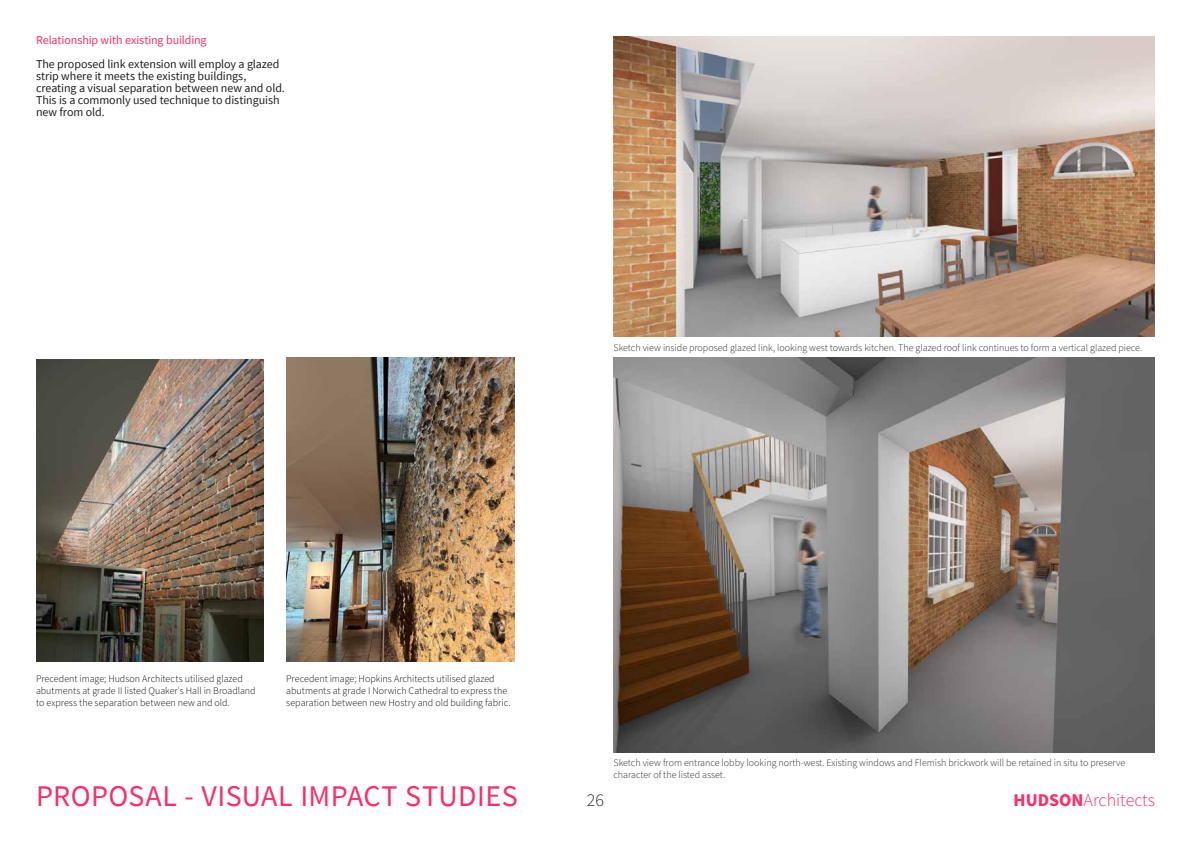
<style>
.page{position:relative;width:1191px;height:842px;background:#fff}
.page>*{position:absolute;margin:0;border:0;box-sizing:border-box;transform-origin:0 0}
.t1{font:30px "Source Sans Pro";letter-spacing:.015em;color:#fa2e69}
.t2{font:18px "Source Sans Variable";color:#fa2e69}
.t3{font:300 18px "Source Sans Pro";color:#231f20}
.t4{font:12px/12px "Source Sans Pro";letter-spacing:-.005em;color:#231f20}
.t5{font:12px "Source Sans Pro";letter-spacing:-.005em;color:#fa2e69}
.t6{font:300 10px/12px "Source Sans Pro";color:#000}
.t7{font:300 10px/12px "Source Sans Pro";color:#231f20}
.s1{font-family:"Source Sans Pro";font-weight:700}
</style>
<div class="page">
<img style="left:36px;top:359px;width:228px;height:303px">
<img style="left:613px;top:358px;width:542px;height:394px">
<img style="left:613px;top:36px;width:542px;height:301px">
<img style="left:286px;top:358px;width:228px;height:304px">
<p class="t5" style="left:36px;top:32px;width:172px">Relationship with existing building</p>
<p class="t4" style="left:36px;top:58px;width:250px">The proposed link extension will employ a glazed strip where it meets the existing buildings, creating a visual separation between new and old.<br>This is a commonly used technique to distinguish new from old.</p>
<p class="t7" style="left:613px;top:342px;width:530px">Sketch view inside proposed glazed link, looking west towards kitchen. The glazed roof link continues to form a vertical glazed piece.</p>
<p class="t6" style="left:36px;top:673px;width:221px">Precedent image; Hudson Architects utilised glazed abutments at grade II listed Quaker's Hall in Broadland to express the separation between new and old.</p>
<p class="t6" style="left:286px;top:673px;width:226px">Precedent image; Hopkins Architects utilised glazed abutments at grade I Norwich Cathedral to express the separation between new Hostry and old building fabric.</p>
<h1 class="t1" style="left:36px;top:777px;width:483px">PROPOSAL - VISUAL IMPACT STUDIES</h1>
<p class="t7" style="left:613px;top:757px;width:513px">Sketch view from entrance lobby looking north-west. Existing windows and Flemish brickwork will be retained in situ to preserve character of the listed asset.</p>
<h2 class="t3" style="left:587px;top:788px;width:19px">26</h2>
<h2 class="t2" style="left:1013px;top:789px;width:143px"><span class="s1">HUDSON</span>Architects</h2>
</div>
